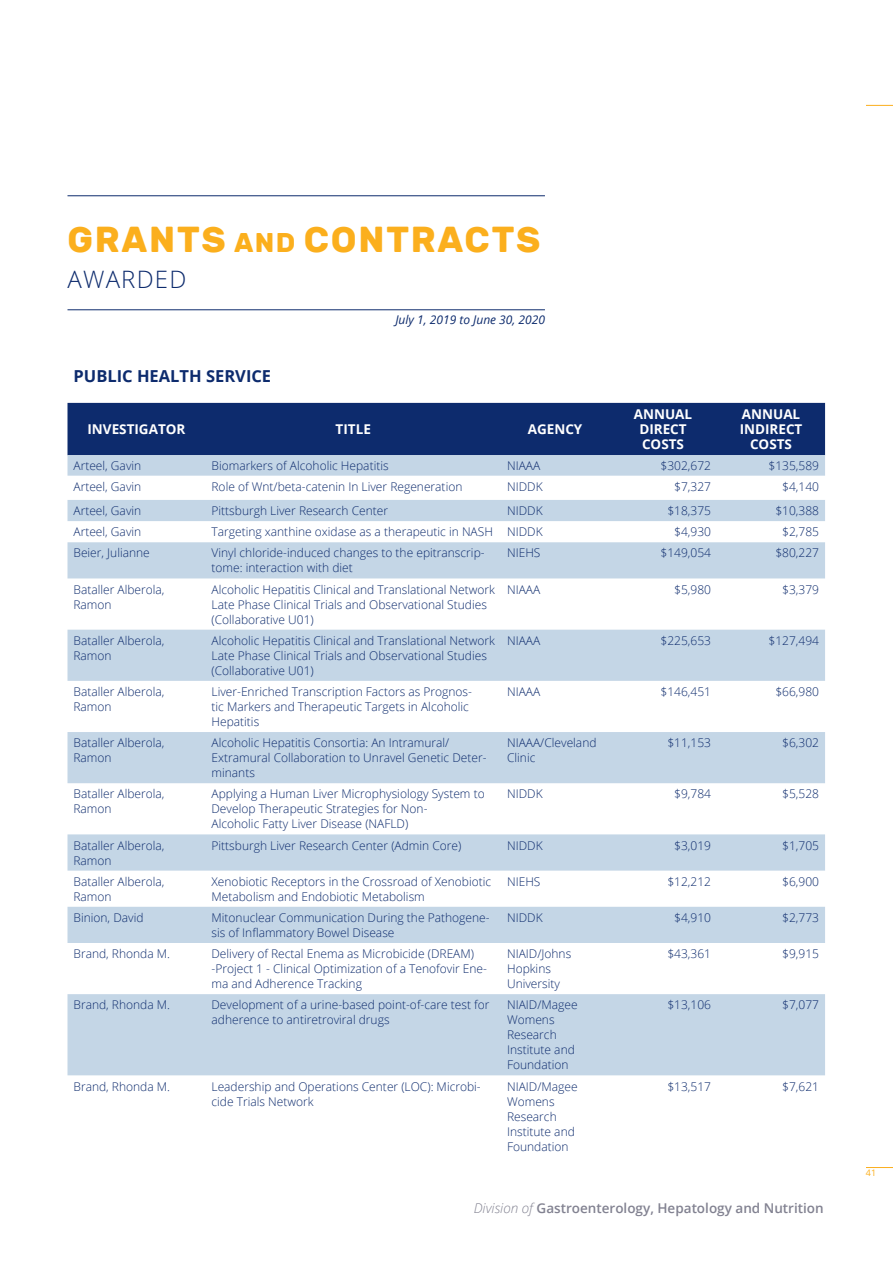
<style>
.page{position:relative;width:893px;height:1263px;background:#fff}
.page>*{position:absolute;margin:0;border:0;box-sizing:border-box;transform-origin:0 0}
.t1{font:700 36px "Rubik";letter-spacing:.05em;color:#fbaf1d}
.t2{font:300 24px "Open Sans";letter-spacing:.05em;color:#0d2b6d}
.t3{font:700 16.5px "Open Sans";color:#0d2b6d}
.t4{font:700 13.5px/15px "Open Sans";color:#fff;text-align:center}
.t5{font:600 13.5px "Open Sans";color:#828291}
.t6{font:300 12px/15px "Open Sans";color:#0d2b6d}
.t7{font:italic 12px "Open Sans";color:#0d2b6d}
.t8{font:9px "Open Sans";color:#fbaf1d}
.s1{font-size:27px}
.s2{font-weight:300;font-style:italic}
</style>
<div class="page">
<svg style="left:866px;top:105px;width:27px;height:1px"></svg>
<svg style="left:866px;top:1167px;width:27px;height:1px"></svg>
<hr style="left:68px;top:195px;width:477px;height:1px;background:#0d2b6d">
<hr style="left:68px;top:309px;width:477px;height:1px;background:#0d2b6d">
<div style="left:68px;top:403px;width:757px;height:52px;background:#0d2b6d"></div>
<svg style="left:68px;top:455px;width:757px;height:620px;fill:#c4d6e6"></svg>
<h1 class="t1" style="left:68px;top:218px;width:474px">GRANTS <span class="s1">AND</span> CONTRACTS</h1>
<h2 class="t2" style="left:68px;top:263px;width:120px">AWARDED</h2>
<h3 class="t3" style="left:74px;top:364px;width:199px">PUBLIC HEALTH SERVICE</h3>
<p class="t7" style="left:395px;top:311px;width:151px">July 1, 2019 to June 30, 2020</p>
<p class="t4" style="left:87px;top:421px;width:100px">INVESTIGATOR</p>
<p class="t4" style="left:336px;top:421px;width:37px">TITLE</p>
<p class="t4" style="left:528px;top:421px;width:56px">AGENCY</p>
<p class="t4" style="left:634px;top:406px;width:60px">ANNUAL<br>DIRECT<br>COSTS</p>
<p class="t4" style="left:740px;top:406px;width:64px">ANNUAL<br>INDIRECT<br>COSTS</p>
<p class="t6" style="left:74px;top:457px;width:69px">Arteel, Gavin</p>
<p class="t6" style="left:212px;top:457px;width:179px">Biomarkers of Alcoholic Hepatitis</p>
<p class="t6" style="left:507px;top:457px;width:35px">NIAAA</p>
<p class="t6" style="left:660px;top:457px;width:52px">$302,672</p>
<p class="t6" style="left:768px;top:457px;width:52px">$135,589</p>
<p class="t6" style="left:74px;top:479px;width:69px">Arteel, Gavin</p>
<p class="t6" style="left:212px;top:479px;width:252px">Role of Wnt/beta-catenin In Liver Regeneration</p>
<p class="t6" style="left:507px;top:479px;width:37px">NIDDK</p>
<p class="t6" style="left:674px;top:479px;width:38px">$7,327</p>
<p class="t6" style="left:782px;top:479px;width:38px">$4,140</p>
<p class="t6" style="left:74px;top:503px;width:69px">Arteel, Gavin</p>
<p class="t6" style="left:212px;top:503px;width:178px">Pittsburgh Liver Research Center</p>
<p class="t6" style="left:507px;top:503px;width:37px">NIDDK</p>
<p class="t6" style="left:667px;top:503px;width:45px">$18,375</p>
<p class="t6" style="left:775px;top:503px;width:45px">$10,388</p>
<p class="t6" style="left:74px;top:524px;width:69px">Arteel, Gavin</p>
<p class="t6" style="left:212px;top:524px;width:333px">Targeting xanthine oxidase as a therapeutic in NASH NIDDK</p>
<p class="t6" style="left:674px;top:524px;width:38px">$4,930</p>
<p class="t6" style="left:782px;top:524px;width:38px">$2,785</p>
<p class="t6" style="left:74px;top:545px;width:78px">Beier, Julianne</p>
<p class="t6" style="left:212px;top:545px;width:275px">Vinyl chloride-induced changes to the epitranscrip&shy;tome: interaction with diet</p>
<p class="t6" style="left:507px;top:545px;width:35px">NIEHS</p>
<p class="t6" style="left:660px;top:545px;width:52px">$149,054</p>
<p class="t6" style="left:775px;top:545px;width:45px">$80,227</p>
<p class="t6" style="left:74px;top:581px;width:93px">Bataller Alberola,<br>Ramon</p>
<p class="t6" style="left:212px;top:581px;width:285px">Alcoholic Hepatitis Clinical and Translational Network<br>Late Phase Clinical Trials and Observational Studies (Collaborative U01)</p>
<p class="t6" style="left:507px;top:581px;width:35px">NIAAA</p>
<p class="t6" style="left:674px;top:581px;width:38px">$5,980</p>
<p class="t6" style="left:782px;top:581px;width:38px">$3,379</p>
<p class="t6" style="left:74px;top:633px;width:93px">Bataller Alberola,<br>Ramon</p>
<p class="t6" style="left:212px;top:633px;width:285px">Alcoholic Hepatitis Clinical and Translational Network<br>Late Phase Clinical Trials and Observational Studies (Collaborative U01)</p>
<p class="t6" style="left:507px;top:633px;width:35px">NIAAA</p>
<p class="t6" style="left:660px;top:633px;width:52px">$225,653</p>
<p class="t6" style="left:768px;top:633px;width:52px">$127,494</p>
<p class="t6" style="left:74px;top:684px;width:93px">Bataller Alberola,<br>Ramon</p>
<p class="t6" style="left:212px;top:684px;width:262px">Liver-Enriched Transcription Factors as Prognos&shy;tic Markers and Therapeutic Targets in Alcoholic<br>Hepatitis</p>
<p class="t6" style="left:507px;top:684px;width:35px">NIAAA</p>
<p class="t6" style="left:660px;top:684px;width:52px">$146,451</p>
<p class="t6" style="left:775px;top:684px;width:45px">$66,980</p>
<p class="t6" style="left:74px;top:735px;width:93px">Bataller Alberola,<br>Ramon</p>
<p class="t6" style="left:212px;top:735px;width:277px">Alcoholic Hepatitis Consortia: An Intramural/<br>Extramural Collaboration to Unravel Genetic Deter&shy;minants</p>
<p class="t6" style="left:507px;top:735px;width:91px">NIAAA/Cleveland<br>Clinic</p>
<p class="t6" style="left:667px;top:735px;width:45px">$11,153</p>
<p class="t6" style="left:782px;top:735px;width:38px">$6,302</p>
<p class="t6" style="left:74px;top:786px;width:93px">Bataller Alberola,<br>Ramon</p>
<p class="t6" style="left:212px;top:786px;width:275px">Applying a Human Liver Microphysiology System to<br>Develop Therapeutic Strategies for Non-<br>Alcoholic Fatty Liver Disease (NAFLD)</p>
<p class="t6" style="left:507px;top:786px;width:37px">NIDDK</p>
<p class="t6" style="left:674px;top:786px;width:38px">$9,784</p>
<p class="t6" style="left:782px;top:786px;width:38px">$5,528</p>
<p class="t6" style="left:74px;top:837px;width:93px">Bataller Alberola,<br>Ramon</p>
<p class="t6" style="left:212px;top:837px;width:251px">Pittsburgh Liver Research Center (Admin Core)</p>
<p class="t6" style="left:507px;top:837px;width:37px">NIDDK</p>
<p class="t6" style="left:674px;top:837px;width:38px">$3,019</p>
<p class="t6" style="left:782px;top:837px;width:38px">$1,705</p>
<p class="t6" style="left:74px;top:874px;width:93px">Bataller Alberola,<br>Ramon</p>
<p class="t6" style="left:212px;top:874px;width:281px">Xenobiotic Receptors in the Crossroad of Xenobiotic<br>Metabolism and Endobiotic Metabolism</p>
<p class="t6" style="left:507px;top:874px;width:35px">NIEHS</p>
<p class="t6" style="left:667px;top:874px;width:45px">$12,212</p>
<p class="t6" style="left:782px;top:874px;width:38px">$6,900</p>
<p class="t6" style="left:74px;top:910px;width:72px">Binion, David</p>
<p class="t6" style="left:212px;top:910px;width:280px">Mitonuclear Communication During the Pathogene&shy;sis of Inflammatory Bowel Disease</p>
<p class="t6" style="left:507px;top:910px;width:37px">NIDDK</p>
<p class="t6" style="left:674px;top:910px;width:38px">$4,910</p>
<p class="t6" style="left:782px;top:910px;width:38px">$2,773</p>
<p class="t6" style="left:74px;top:946px;width:98px">Brand, Rhonda M.</p>
<p class="t6" style="left:212px;top:946px;width:277px">Delivery of Rectal Enema as Microbicide (DREAM) -Project 1 - Clinical Optimization of a Tenofovir Ene&shy;ma and Adherence Tracking</p>
<p class="t6" style="left:507px;top:946px;width:66px">NIAID/Johns<br>Hopkins<br>University</p>
<p class="t6" style="left:667px;top:946px;width:45px">$43,361</p>
<p class="t6" style="left:782px;top:946px;width:38px">$9,915</p>
<p class="t6" style="left:74px;top:997px;width:98px">Brand, Rhonda M.</p>
<p class="t6" style="left:212px;top:997px;width:280px">Development of a urine-based point-of-care test for adherence to antiretroviral drugs</p>
<p class="t6" style="left:507px;top:997px;width:72px">NIAID/Magee<br>Womens<br>Research<br>Institute and<br>Foundation</p>
<p class="t6" style="left:667px;top:997px;width:45px">$13,106</p>
<p class="t6" style="left:782px;top:997px;width:38px">$7,077</p>
<p class="t6" style="left:74px;top:1078px;width:98px">Brand, Rhonda M.</p>
<p class="t6" style="left:212px;top:1078px;width:271px">Leadership and Operations Center (LOC): Microbi&shy;cide Trials Network</p>
<p class="t6" style="left:507px;top:1078px;width:72px">NIAID/Magee<br>Womens<br>Research<br>Institute and<br>Foundation</p>
<p class="t6" style="left:667px;top:1078px;width:45px">$13,517</p>
<p class="t6" style="left:782px;top:1078px;width:38px">$7,621</p>
<p class="t5" style="left:474px;top:1199px;width:351px"><span class="s2">Division of</span> Gastroenterology, Hepatology and Nutrition</p>
<p class="t8" style="left:866px;top:1167px;width:12px">41</p>
</div>
